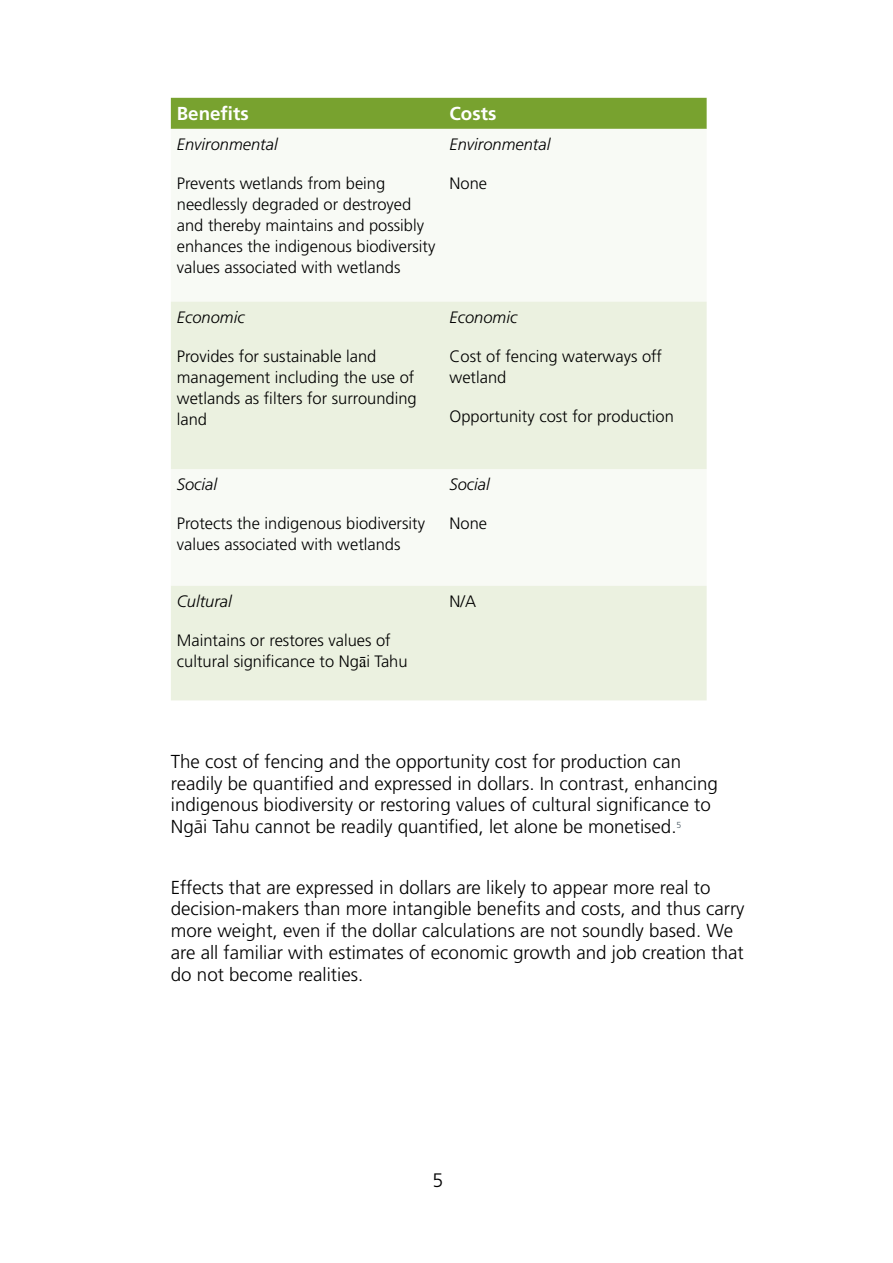
<style>
.page{position:relative;width:893px;height:1263px;background:#fff}
.page>*{position:absolute;margin:0;border:0;box-sizing:border-box;transform-origin:0 0}
.t1{font:300 19.5px "Frutiger LT Pro";color:#000}
.t2{font:300 18.75px/21.8px "Frutiger LT Pro";color:#000}
.t3{font:700 18.75px "Frutiger LT Pro";color:#fff}
.t4{font:300 16.5px/21px "Frutiger LT Pro";color:#000}
.t5{font:italic 300 16.5px "Frutiger LT Pro";color:#000}
.s1{font-family:"Times New Roman";font-weight:400}
</style>
<div class="page">
<div style="left:171px;top:98px;width:536px;height:31px;background:#78a22f"></div>
<svg style="left:171px;top:302px;width:536px;height:398px;fill:#ebf1e0"></svg>
<p class="t3" style="left:177px;top:103px;width:73px">Benefits</p>
<p class="t3" style="left:449px;top:103px;width:48px">Costs</p>
<p class="t5" style="left:177px;top:134px;width:102px">Environmental</p>
<p class="t4" style="left:177px;top:173px;width:260px">Prevents wetlands from being needlessly degraded or destroyed and thereby maintains and possibly enhances the indigenous biodiversity values associated with wetlands</p>
<p class="t5" style="left:449px;top:134px;width:102px">Environmental</p>
<p class="t4" style="left:449px;top:173px;width:39px">None</p>
<p class="t5" style="left:177px;top:307px;width:69px">Economic</p>
<p class="t4" style="left:177px;top:345px;width:241px">Provides for sustainable land management including the use of wetlands as filters for surrounding land</p>
<p class="t5" style="left:177px;top:475px;width:42px">Social</p>
<p class="t4" style="left:177px;top:513px;width:250px">Protects the indigenous biodiversity values associated with wetlands</p>
<p class="t5" style="left:177px;top:591px;width:56px">Cultural</p>
<p class="t4" style="left:177px;top:630px;width:232px">Maintains or restores values of cultural significance to Ng<span class="s1">ā</span>i Tahu</p>
<p class="t5" style="left:449px;top:307px;width:69px">Economic</p>
<p class="t4" style="left:449px;top:345px;width:214px">Cost of fencing waterways off wetland</p>
<p class="t4" style="left:449px;top:405px;width:226px">Opportunity cost for production</p>
<p class="t5" style="left:449px;top:475px;width:42px">Social</p>
<p class="t4" style="left:449px;top:513px;width:39px">None</p>
<p class="t4" style="left:449px;top:591px;width:28px">N/A</p>
<p class="t2" style="left:171px;top:751px;width:549px">The cost of fencing and the opportunity cost for production can readily be quantified and expressed in dollars. In contrast, enhancing indigenous biodiversity or restoring values of cultural significance to Ngāi Tahu cannot be readily quantified, let alone be monetised.<sup>5</sup></p>
<p class="t2" style="left:171px;top:876px;width:575px">Effects that are expressed in dollars are likely to appear more real to decision-makers than more intangible benefits and costs, and thus carry more weight, even if the dollar calculations are not soundly based. We are all familiar with estimates of economic growth and job creation that do not become realities.</p>
<p class="t1" style="left:432px;top:1169px;width:12px">5</p>
</div>
